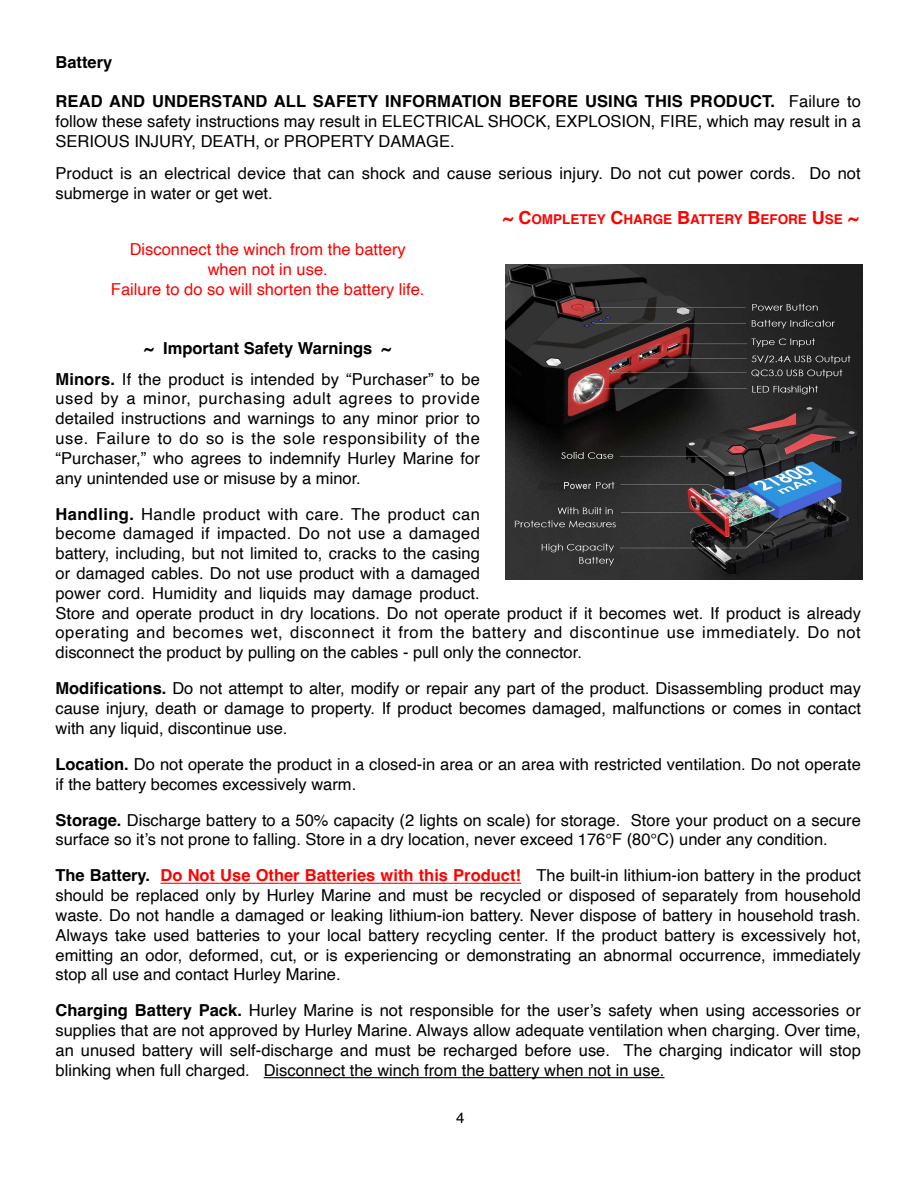
<style>
.page{position:relative;width:918px;height:1188px;background:#fff}
.page>*{position:absolute;margin:0;border:0;box-sizing:border-box;transform-origin:0 0}
.t1{font:16.5px/19.8px "Helvetica";color:#000;text-align:justify}
.t2{font:16.5px/19.8px "Helvetica";color:#f00;text-align:center}
.t3{font:700 16.5px "Helvetica";color:#000}
.t4{font:15px "Helvetica";color:#000}
.t5{font:700 13.5px "Helvetica";color:#f00}
.s1{font-weight:700}
.s2{font-size:18px}
.s3{font-weight:700;color:#f00}
</style>
<div class="page">
<hr style="left:161px;top:883px;width:360px;height:1px;background:#f00">
<hr style="left:264px;top:1077px;width:401px;height:1px;background:#000">
<img style="left:506px;top:265px;width:357px;height:315px">
<p class="t3" style="left:56px;top:55px;width:58px">Battery</p>
<p class="t1" style="left:56px;top:93px;width:807px"><span class="s1">READ AND UNDERSTAND ALL SAFETY INFORMATION BEFORE USING THIS PRODUCT.</span> Failure to follow these safety instructions may result in ELECTRICAL SHOCK, EXPLOSION, FIRE, which may result in a SERIOUS INJURY, DEATH, or PROPERTY DAMAGE.</p>
<p class="t1" style="left:56px;top:165px;width:807px">Product is an electrical device that can shock and cause serious injury. Do not cut power cords. Do not submerge in water or get wet.</p>
<p class="t2" style="left:111px;top:241px;width:315px">Disconnect the winch from the battery when not in use.<br>Failure to do so will shorten the battery life.</p>
<p class="t5" style="left:503px;top:213px;width:357px"><span class="s2">~ C</span>OMPLETEY <span class="s2">C</span>HARGE <span class="s2">B</span>ATTERY <span class="s2">B</span>EFORE <span class="s2">U</span>SE <span class="s2">~</span></p>
<p class="t1" style="left:56px;top:334px;width:426px;line-height:30.6px;text-align:center"><span class="s1">~ Important Safety Warnings ~<br>Minors.</span> If the product is intended by “Purchaser” to be</p>
<p class="t1" style="left:56px;top:390px;width:426px">used by a minor, purchasing adult agrees to provide detailed instructions and warnings to any minor prior to use. Failure to do so is the sole responsibility of the “Purchaser,” who agrees to indemnify Hurley Marine for any unintended use or misuse by a minor.</p>
<p class="t1" style="left:56px;top:505px;width:807px;text-align:left"><span class="s1">Handling.</span> Handle product with care. The product can<br>become damaged if impacted. Do not use a damaged<br>battery, including, but not limited to, cracks to the casing<br>or damaged cables. Do not use product with a damaged<br>power cord. Humidity and liquids may damage product.<br>Store and operate product in dry locations. Do not operate product if it becomes wet. If product is already operating and becomes wet, disconnect it from the battery and discontinue use immediately. Do not disconnect the product by pulling on the cables - pull only the connector.</p>
<p class="t1" style="left:56px;top:680px;width:807px"><span class="s1">Modifications.</span> Do not attempt to alter, modify or repair any part of the product. Disassembling product may cause injury, death or damage to property. If product becomes damaged, malfunctions or comes in contact with any liquid, discontinue use.</p>
<p class="t1" style="left:56px;top:756px;width:807px"><span class="s1">Location.</span> Do not operate the product in a closed-in area or an area with restricted ventilation. Do not operate if the battery becomes excessively warm.</p>
<p class="t1" style="left:56px;top:811px;width:807px"><span class="s1">Storage.</span> Discharge battery to a 50% capacity (2 lights on scale) for storage. Store your product on a secure surface so it’s not prone to falling. Store in a dry location, never exceed 176℉ (80℃) under any condition.</p>
<p class="t1" style="left:56px;top:867px;width:807px"><span class="s1">The Battery.</span> <span class="s3">Do Not Use Other Batteries with this Product!</span> The built-in lithium-ion battery in the product should be replaced only by Hurley Marine and must be recycled or disposed of separately from household waste. Do not handle a damaged or leaking lithium-ion battery. Never dispose of battery in household trash.<br>Always take used batteries to your local battery recycling center. If the product battery is excessively hot, emitting an odor, deformed, cut, or is experiencing or demonstrating an abnormal occurrence, immediately stop all use and contact Hurley Marine.</p>
<p class="t1" style="left:56px;top:1002px;width:807px"><span class="s1">Charging Battery Pack.</span> Hurley Marine is not responsible for the user’s safety when using accessories or supplies that are not approved by Hurley Marine. Always allow adequate ventilation when charging. Over time, an unused battery will self-discharge and must be recharged before use. The charging indicator will stop blinking when full charged. Disconnect the winch from the battery when not in use.</p>
<p class="t4" style="left:456px;top:1111px;width:10px">4</p>
</div>
